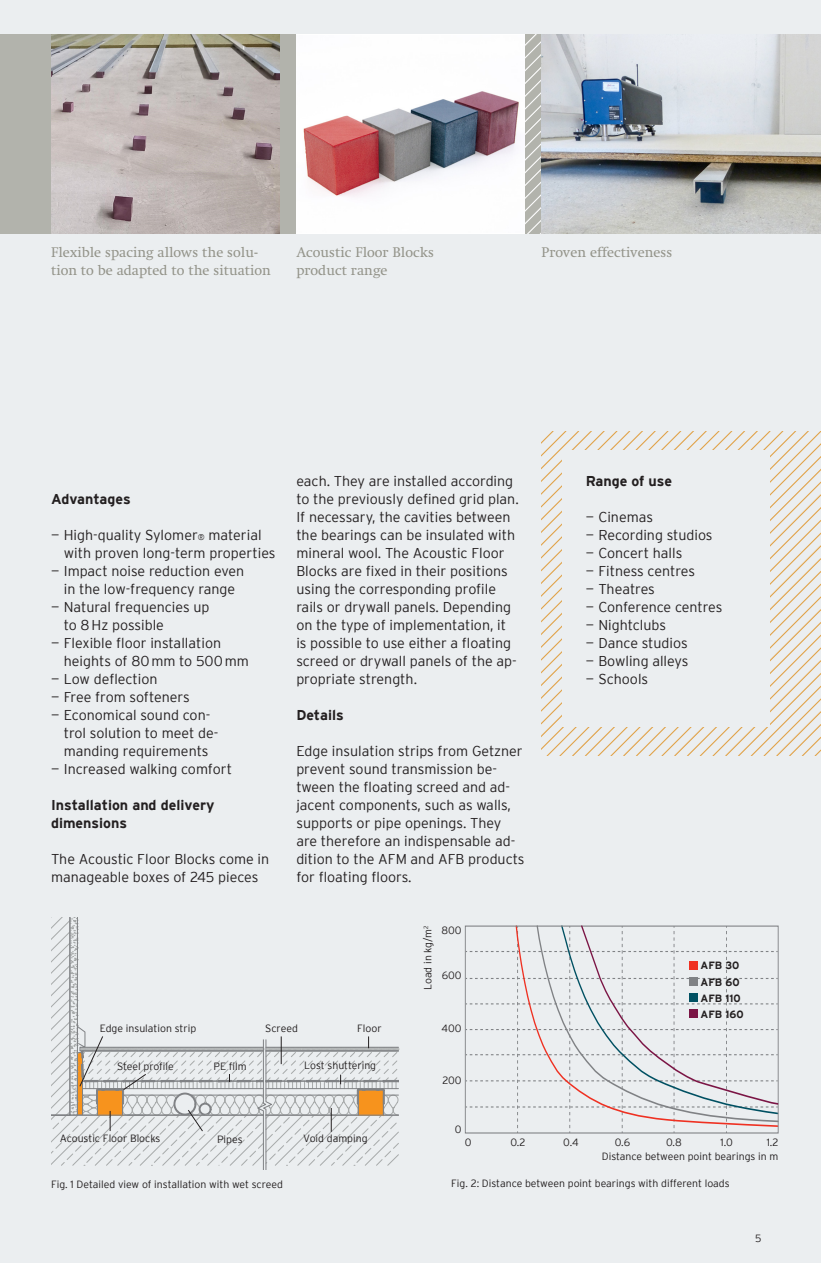
<style>
.page{position:relative;width:821px;height:1263px;background:#ebeef0}
.page>*{position:absolute;margin:0;border:0;box-sizing:border-box;transform-origin:0 0}
.Running_Text{font:300 14.25px/18px "Interstate";color:#231f20}
.Caption_Images{font:14.25px/18px "Swift LT Std";color:#94948a}
.Headline_Running_Tex{font:700 14.25px/18px "Interstate";color:#231f20}
.Caption_7pt{font:300 10.5px "Interstate";color:#231f20}
.Caption_7pt_center-a{font:300 10.5px "Interstate";color:#231f20}
.Caption_7pt_right-al{font:300 10.5px "Interstate";color:#231f20}
.Numbering_Diagrams_r{font:300 10.5px "Interstate";color:#231f20}
.Caption_7pt-2{font:700 10.5px "Interstate";color:#231f20}
.s1{font-size:8.25px}
</style>
<div class="page">
<div style="left:0;top:34px;width:761px;height:200px;background:#b2b3ac"></div>
<svg style="left:541px;top:432px;width:280px;height:324px"></svg>
<div style="left:563px;top:450px;width:207px;height:276px;background:#ebeef0"></div>
<svg style="left:524px;top:34px;width:17px;height:200px"></svg>
<svg style="left:51px;top:918px;width:348px;height:252px"></svg>
<img style="left:541px;top:34px;width:280px;height:200px">
<img style="left:51px;top:34px;width:228px;height:200px">
<img style="left:296px;top:35px;width:228px;height:197px">
<svg style="left:466px;top:925px;width:312px;height:208px"></svg>
<div style="left:689px;top:961px;width:8px;height:8px;background:#ef3122"></div>
<div style="left:689px;top:977px;width:8px;height:8px;background:#808285"></div>
<div style="left:689px;top:993px;width:8px;height:9px;background:#005062"></div>
<div style="left:689px;top:1009px;width:8px;height:9px;background:#7b1545"></div>
<p class="Caption_Images" style="left:51px;top:243px;width:208px">Flexible spacing allows the solu-</p>
<p class="Caption_Images" style="left:541px;top:243px;width:132px">Proven effectiveness</p>
<p class="Caption_Images" style="left:51px;top:261px;width:221px">tion to be adapted to the situation</p>
<p class="Caption_Images" style="left:296px;top:243px;width:139px">Acoustic Floor Blocks product range</p>
<p class="Headline_Running_Tex" style="left:51px;top:490px;width:81px">Advantages</p>
<p class="Running_Text" style="left:64px;top:526px;width:213px;text-indent:-13px">— High-quality Sylomer<span class="s1">®</span> material with proven long-term properties</p>
<p class="Running_Text" style="left:51px;top:562px;width:195px;text-align:center">— Impact noise reduction even in the low-frequency range</p>
<p class="Running_Text" style="left:64px;top:598px;width:147px;text-indent:-13px">— Natural frequencies up to 8 Hz possible</p>
<p class="Running_Text" style="left:64px;top:634px;width:187px;text-indent:-13px">— Flexible floor installation heights of 80mm to 500 mm</p>
<p class="Running_Text" style="left:51px;top:670px;width:108px">— Low deflection</p>
<p class="Running_Text" style="left:51px;top:688px;width:140px">— Free from softeners</p>
<p class="Running_Text" style="left:64px;top:706px;width:156px;text-indent:-13px">— Economical sound con&shy;trol solution to meet de&shy;manding requirements</p>
<p class="Running_Text" style="left:51px;top:760px;width:182px">— Increased walking comfort</p>
<p class="Headline_Running_Tex" style="left:51px;top:796px;width:165px">Installation and delivery dimensions</p>
<p class="Running_Text" style="left:51px;top:850px;width:220px">The Acoustic Floor Blocks come in manageable boxes of 245 pieces</p>
<p class="Running_Text" style="left:296px;top:472px;width:224px">each. They are installed according to the previously defined grid plan.<br>If necessary, the cavities between the bearings can be insulated with mineral wool. The Acoustic Floor Blocks are fixed in their positions using the corresponding profile rails or drywall panels. Depending on the type of implementation, it is possible to use either a floating screed or drywall panels of the ap&shy;propriate strength.</p>
<p class="Headline_Running_Tex" style="left:296px;top:706px;width:49px">Details</p>
<p class="Running_Text" style="left:296px;top:742px;width:230px">Edge insulation strips from Getzner prevent sound transmission be&shy;tween the floating screed and ad&shy;jacent components, such as walls, supports or pipe openings. They are therefore an indispensable ad&shy;dition to the AFM and AFB products for floating floors.</p>
<p class="Caption_7pt_right-al" style="left:422px;top:990px;width:66px;rotate:-90deg">Load in kg/m<sup>2</sup></p>
<p class="Numbering_Diagrams_r" style="left:441px;top:924px;width:22px">800</p>
<p class="Numbering_Diagrams_r" style="left:441px;top:969px;width:21px">600</p>
<p class="Caption_7pt_center-a" style="left:100px;top:1022px;width:98px">Edge insulation strip</p>
<p class="Caption_7pt_center-a" style="left:117px;top:1061px;width:58px">Steel profile</p>
<p class="Caption_7pt_center-a" style="left:213px;top:1061px;width:35px">PE film</p>
<p class="Caption_7pt_center-a" style="left:265px;top:1022px;width:34px">Screed</p>
<p class="Caption_7pt_center-a" style="left:357px;top:1022px;width:26px">Floor</p>
<p class="Caption_7pt_center-a" style="left:304px;top:1059px;width:73px">Lost shuttering</p>
<p class="Numbering_Diagrams_r" style="left:441px;top:1022px;width:22px">400</p>
<p class="Numbering_Diagrams_r" style="left:442px;top:1074px;width:21px">200</p>
<p class="Headline_Running_Tex" style="left:585px;top:472px;width:88px">Range of use</p>
<p class="Running_Text" style="left:585px;top:508px;width:69px">— Cinemas</p>
<p class="Running_Text" style="left:585px;top:526px;width:128px">— Recording studios</p>
<p class="Running_Text" style="left:585px;top:544px;width:98px">— Concert halls</p>
<p class="Running_Text" style="left:585px;top:562px;width:111px">— Fitness centres</p>
<p class="Running_Text" style="left:585px;top:580px;width:71px">— Theatres</p>
<p class="Running_Text" style="left:585px;top:598px;width:138px">— Conference centres</p>
<p class="Running_Text" style="left:585px;top:616px;width:82px">— Nightclubs</p>
<p class="Running_Text" style="left:585px;top:634px;width:104px">— Dance studios</p>
<p class="Running_Text" style="left:585px;top:652px;width:104px">— Bowling alleys</p>
<p class="Running_Text" style="left:585px;top:670px;width:64px">— Schools</p>
<p class="Caption_7pt-2" style="left:700px;top:960px;width:40px">AFB 30</p>
<p class="Caption_7pt-2" style="left:700px;top:976px;width:41px">AFB 60</p>
<p class="Caption_7pt-2" style="left:700px;top:992px;width:42px">AFB 110</p>
<p class="Caption_7pt-2" style="left:700px;top:1008px;width:45px">AFB 160</p>
<p class="Caption_7pt_center-a" style="left:60px;top:1133px;width:102px">Acoustic Floor Blocks</p>
<p class="Caption_7pt_center-a" style="left:217px;top:1133px;width:27px">Pipes</p>
<p class="Caption_7pt_center-a" style="left:303px;top:1133px;width:66px">Void damping</p>
<p class="Numbering_Diagrams_r" style="left:455px;top:1123px;width:8px">0</p>
<p class="Numbering_Diagrams_r" style="left:465px;top:1136px;width:8px">0</p>
<p class="Numbering_Diagrams_r" style="left:510px;top:1136px;width:16px">0.2</p>
<p class="Numbering_Diagrams_r" style="left:563px;top:1136px;width:17px">0.4</p>
<p class="Numbering_Diagrams_r" style="left:614px;top:1136px;width:17px">0.6</p>
<p class="Numbering_Diagrams_r" style="left:666px;top:1136px;width:17px">0.8</p>
<p class="Numbering_Diagrams_r" style="left:720px;top:1136px;width:14px">1.0</p>
<p class="Numbering_Diagrams_r" style="left:766px;top:1136px;width:13px">1.2</p>
<p class="Caption_7pt_right-al" style="left:602px;top:1151px;width:178px">Distance between point bearings in m</p>
<p class="Caption_7pt" style="left:51px;top:1178px;width:233px">Fig. 1 Detailed view of installation with wet screed</p>
<p class="Caption_7pt" style="left:451px;top:1178px;width:280px">Fig. 2: Distance between point bearings with different loads</p>
<p class="Caption_7pt" style="left:755px;top:1232px;width:8px">5</p>
</div>
